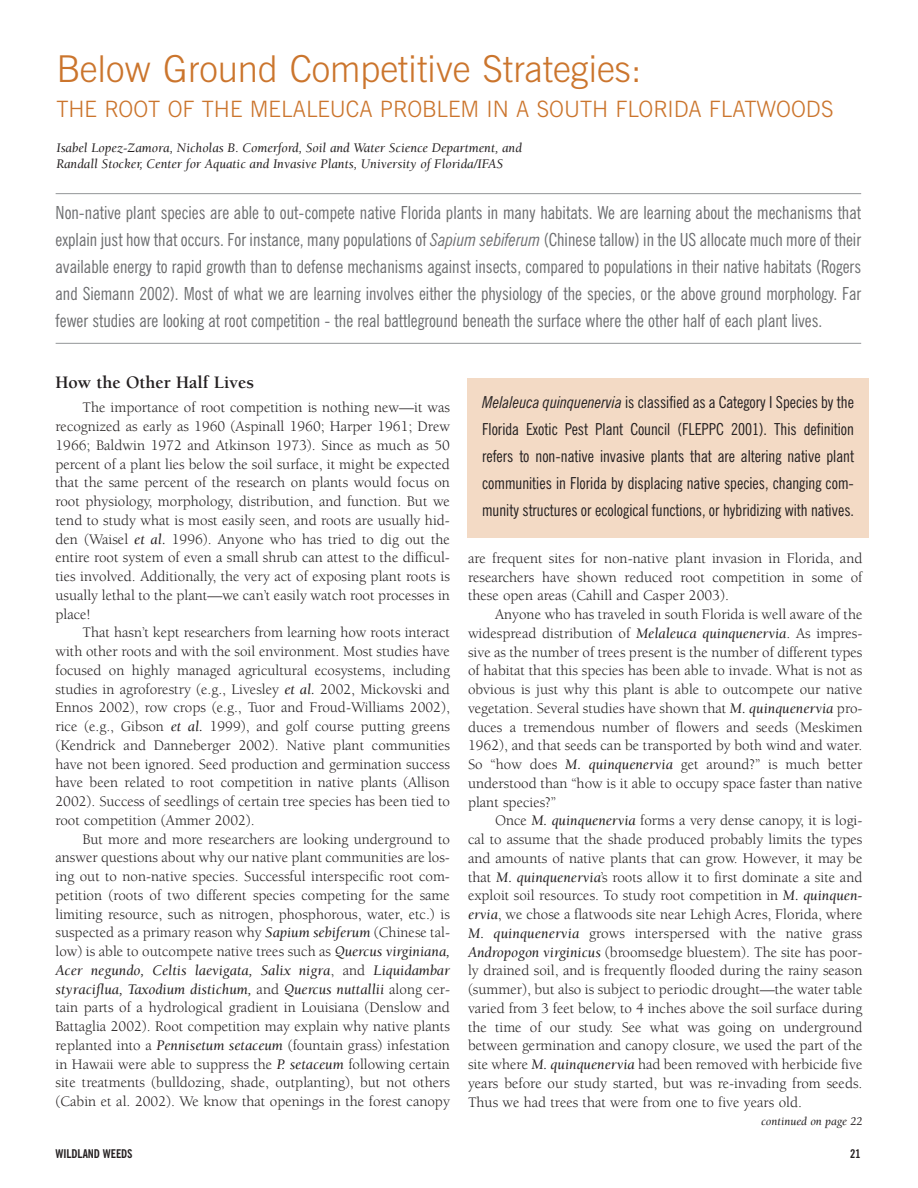
<style>
.page{position:relative;width:918px;height:1188px;background:#fff}
.page>*{position:absolute;margin:0;border:0;box-sizing:border-box;transform-origin:0 0}
.t1{font:300 36.9px "News Gothic BT";color:#cb752d}
.t2{font:300 22.5px "News Gothic BT";color:#cb752d}
.t3{font:condensed 18px/27px "News Gothic BT";color:#6d6e70;text-align:justify}
.t4{font:700 18px "Berkeley";color:#231f20}
.t5{font:condensed 16.5px/27px "News Gothic BT";color:#231f20;text-align:justify}
.t6{font:15px/18.8px "Berkeley";color:#231f20;text-align:justify}
.t7{font:italic 13.5px/16.2px "Berkeley";color:#231f20}
.t8{font:italic 12px "Berkeley";color:#231f20}
.t9{font:700 condensed 12px "News Gothic BT";color:#231f20}
.s1{font-style:italic}
</style>
<div class="page">
<hr style="left:56px;top:193px;width:805px;height:1px;background:#939598">
<hr style="left:56px;top:343px;width:805px;height:1px;background:#939598">
<div style="left:467px;top:378px;width:402px;height:159px;background:#f3dac5"></div>
<h1 class="t1" style="left:56px;top:56px;width:587px">Below Ground Competitive Strategies:</h1>
<h2 class="t2" style="left:56px;top:101px;width:778px">THE ROOT OF THE MELALEUCA PROBLEM IN A SOUTH FLORIDA FLATWOODS</h2>
<p class="t7" style="left:56px;top:140px;width:467px">Isabel Lopez-Zamora, Nicholas B. Comerford, Soil and Water Science Department, and<br>Randall Stocker, Center for Aquatic and Invasive Plants, University of Florida/IFAS</p>
<p class="t3" style="left:56px;top:200px;width:807px">Non-native plant species are able to out-compete native Florida plants in many habitats. We are learning about the mechanisms that explain just how that occurs. For instance, many populations of <span class="s1">Sapium sebiferum</span> (Chinese tallow) in the US allocate much more of their available energy to rapid growth than to defense mechanisms against insects, compared to populations in their native habitats (Rogers and Siemann 2002). Most of what we are learning involves either the physiology of the species, or the above ground morphology. Far fewer studies are looking at root competition - the real battleground beneath the surface where the other half of each plant lives.</p>
<p class="t4" style="left:56px;top:376px;width:200px">How the Other Half Lives</p>
<p class="t6" style="left:56px;top:400px;width:396px;text-indent:27px">The importance of root competition is nothing new—it was recognized as early as 1960 (Aspinall 1960; Harper 1961; Drew 1966; Baldwin 1972 and Atkinson 1973). Since as much as 50 percent of a plant lies below the soil surface, it might be expected that the same percent of the research on plants would focus on root physiology, morphology, distribution, and function. But we tend to study what is most easily seen, and roots are usually hid&shy;den (Waisel <span class="s1">et al.</span> 1996). Anyone who has tried to dig out the entire root system of even a small shrub can attest to the difficul&shy;ties involved. Additionally, the very act of exposing plant roots is usually lethal to the plant—we can’t easily watch root processes in place!</p>
<p class="t6" style="left:56px;top:625px;width:396px;text-indent:27px">That hasn’t kept researchers from learning how roots interact with other roots and with the soil environment. Most studies have focused on highly managed agricultural ecosystems, including studies in agroforestry (e.g., Livesley <span class="s1">et al.</span> 2002, Mickovski and Ennos 2002), row crops (e.g., Tuor and Froud-Williams 2002), rice (e.g., Gibson <span class="s1">et al.</span> 1999), and golf course putting greens (Kendrick and Danneberger 2002). Native plant communities have not been ignored. Seed production and germination success have been related to root competition in native plants (Allison 2002). Success of seedlings of certain tree species has been tied to root competition (Ammer 2002).</p>
<p class="t6" style="left:56px;top:831px;width:396px;text-indent:27px">But more and more researchers are looking underground to answer questions about why our native plant communities are los&shy;ing out to non-native species. Successful interspecific root com&shy;petition (roots of two different species competing for the same limiting resource, such as nitrogen, phosphorous, water, etc.) is suspected as a primary reason why <span class="s1">Sapium sebiferum</span> (Chinese tal&shy;low) is able to outcompete native trees such as <span class="s1">Quercus virginiana, Acer negundo, Celtis laevigata, Salix nigra</span>, and <span class="s1">Liquidambar styraciflua, Taxodium distichum,</span> and <span class="s1">Quercus nuttallii</span> along cer&shy;tain parts of a hydrological gradient in Louisiana (Denslow and Battaglia 2002). Root competition may explain why native plants replanted into a <span class="s1">Pennisetum setaceum</span> (fountain grass) infestation in Hawaii were able to suppress the <span class="s1">P. setaceum</span> following certain site treatments (bulldozing, shade, outplanting), but not others (Cabin et al. 2002). We know that openings in the forest canopy</p>
<p class="t5" style="left:482px;top:390px;width:373px"><span class="s1">Melaleuca quinquenervia</span> is classified as a Category I Species by the Florida Exotic Pest Plant Council (FLEPPC 2001). This definition refers to non-native invasive plants that are altering native plant communities in Florida by displacing native species, changing com&shy;munity structures or ecological functions, or hybridizing with natives.</p>
<p class="t6" style="left:468px;top:550px;width:396px">are frequent sites for non-native plant invasion in Florida, and researchers have shown reduced root competition in some of these open areas (Cahill and Casper 2003).</p>
<p class="t6" style="left:468px;top:606px;width:396px;text-indent:27px">Anyone who has traveled in south Florida is well aware of the widespread distribution of <span class="s1">Melaleuca quinquenervia</span>. As impres&shy;sive as the number of trees present is the number of different types of habitat that this species has been able to invade. What is not as obvious is just why this plant is able to outcompete our native vegetation. Several studies have shown that <span class="s1">M. quinquenervia</span> pro&shy;duces a tremendous number of flowers and seeds (Meskimen 1962), and that seeds can be transported by both wind and water.<br>So “how does <span class="s1">M. quinquenervia</span> get around?” is much better understood than “how is it able to occupy space faster than native plant species?”</p>
<p class="t6" style="left:468px;top:813px;width:396px;text-indent:27px">Once <span class="s1">M. quinquenervia</span> forms a very dense canopy, it is logi&shy;cal to assume that the shade produced probably limits the types and amounts of native plants that can grow. However, it may be that <span class="s1">M. quinquenervia</span>’s roots allow it to first dominate a site and exploit soil resources. To study root competition in <span class="s1">M. quinquen&shy;ervia</span>, we chose a flatwoods site near Lehigh Acres, Florida, where <span class="s1">M. quinquenervia</span> grows interspersed with the native grass <span class="s1">Andropogon virginicus</span> (broomsedge bluestem). The site has poor&shy;ly drained soil, and is frequently flooded during the rainy season (summer), but also is subject to periodic drought—the water table varied from 3 feet below, to 4 inches above the soil surface during the time of our study. See what was going on underground between germination and canopy closure, we used the part of the site where <span class="s1">M. quinquenervia</span> had been removed with herbicide five years before our study started, but was re-invading from seeds.<br>Thus we had trees that were from one to five years old.</p>
<p class="t8" style="left:761px;top:1116px;width:103px">continued on page 22</p>
<p class="t9" style="left:56px;top:1149px;width:79px">WILDLAND WEEDS</p>
<p class="t9" style="left:850px;top:1149px;width:12px">21</p>
</div>
